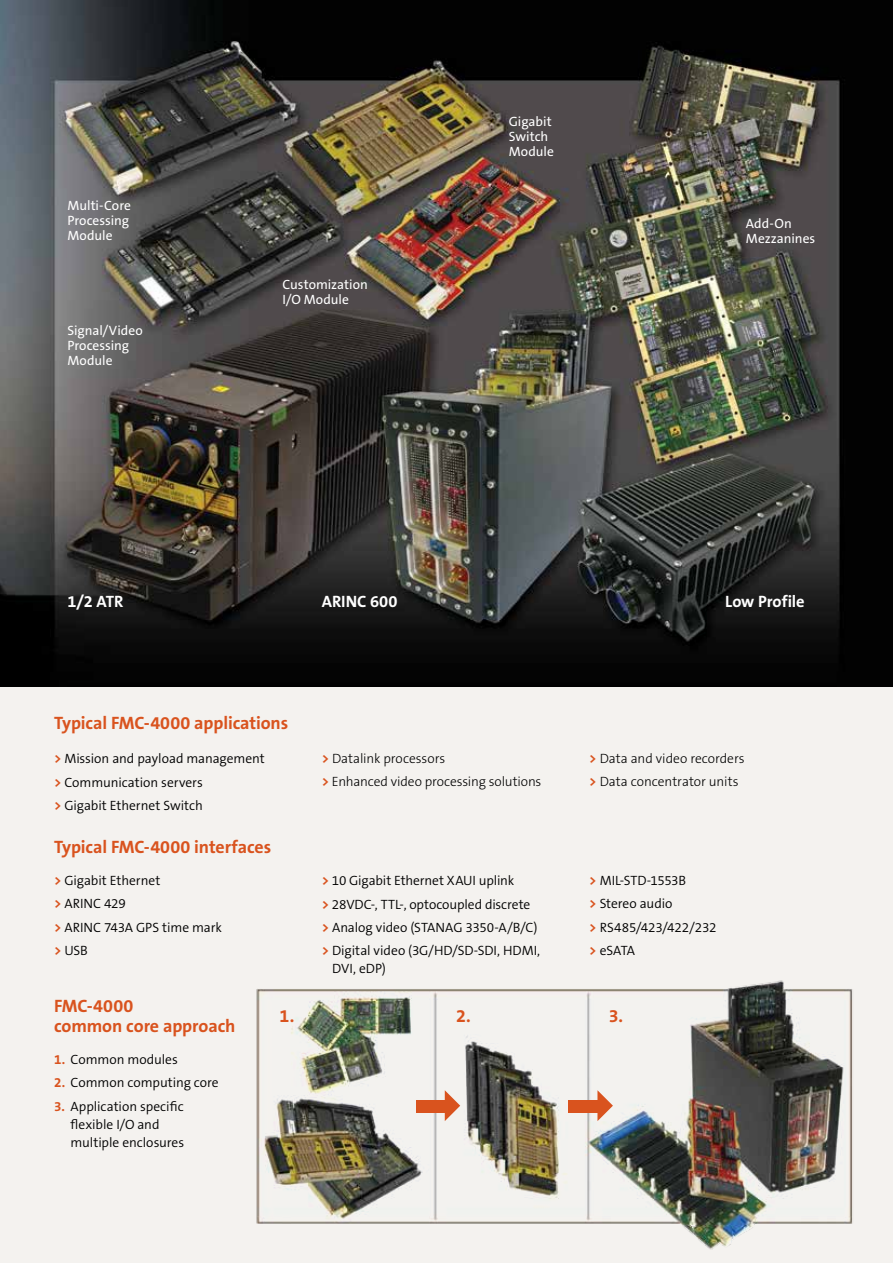
<style>
.page{position:relative;width:893px;height:1263px;background:#fff}
.page>*{position:absolute;margin:0;border:0;box-sizing:border-box;transform-origin:0 0}
.t1{font:700 18px/20.2px "The Sans B7";letter-spacing:-.005em;color:#d9531e}
.t2{font:700 16.5px "The Sans B7";color:#fff}
.t3{font:300 13.5px/23.4px "The Sans B4";letter-spacing:-.005em;color:#000}
.t4{font:13.5px/15px "The Sans B5 Plain";color:#fff}
.t5{font:300 13.5px/23.4px "The Sans B3";letter-spacing:-.005em;color:#000}
.s1{font-family:"The Sans B7";font-weight:700;color:#d9531e}
</style>
<div class="page">
<div style="left:0;top:34px;width:893px;height:1229px;background:#f4f2ef"></div>
<img style="left:0;top:0;width:893px;height:686px">
<img style="left:256px;top:980px;width:597px;height:270px">
<div style="left:416px;top:1099px;width:30px;height:13px;background:#d9531e"></div>
<svg style="left:445px;top:1090px;width:15px;height:31px"></svg>
<div style="left:569px;top:1099px;width:30px;height:13px;background:#d9531e"></div>
<svg style="left:597px;top:1090px;width:16px;height:31px"></svg>
<p class="t4" style="left:68px;top:198px;width:65px">Multi-Core<br>Processing<br>Module</p>
<p class="t4" style="left:68px;top:323px;width:77px">Signal/Video<br>Processing<br>Module</p>
<p class="t4" style="left:283px;top:277px;width:87px">Customization<br>I/O Module</p>
<p class="t4" style="left:509px;top:114px;width:47px">Gigabit<br>Switch<br>Module</p>
<p class="t4" style="left:746px;top:216px;width:71px">Add-On<br>Mezzanines</p>
<p class="t2" style="left:68px;top:591px;width:57px">1/2 ATR</p>
<p class="t2" style="left:322px;top:591px;width:77px">ARINC 600</p>
<p class="t2" style="left:725px;top:591px;width:81px">Low Profile</p>
<h1 class="t1" style="left:54px;top:713px;width:236px">Typical FMC-4000 applications</h1>
<p class="t3" style="left:54px;top:747px;width:212px"><span class="s1">&gt;</span> Mission and payload management <span class="s1">&gt;</span> Communication servers<br><span class="s1">&gt;</span> Gigabit Ethernet Switch</p>
<p class="t5" style="left:322px;top:746px;width:221px"><span class="s1">&gt;</span> Datalink processors<br><span class="s1">&gt;</span> Enhanced video processing solutions</p>
<p class="t5" style="left:589px;top:746px;width:157px"><span class="s1">&gt;</span> Data and video recorders <span class="s1">&gt;</span> Data concentrator units</p>
<h1 class="t1" style="left:54px;top:837px;width:219px">Typical FMC-4000 interfaces</h1>
<p class="t3" style="left:54px;top:868px;width:169px"><span class="s1">&gt;</span> Gigabit Ethernet<br><span class="s1">&gt;</span> ARINC 429<br><span class="s1">&gt;</span> ARINC 743A GPS time mark <span class="s1">&gt;</span> USB</p>
<p class="t3" style="left:322px;top:869px;width:220px"><span class="s1">&gt;</span> 10 Gigabit Ethernet XAUI uplink<br><span class="s1">&gt;</span> 28VDC-, TTL-, optocoupled discrete <span class="s1">&gt;</span> Analog video (STANAG 3350-A/B/C) <span class="s1">&gt;</span> Digital video (3G/HD/SD-SDI, HDMI,</p>
<p class="t3" style="left:332px;top:957px;width:55px">DVI, eDP)</p>
<p class="t3" style="left:589px;top:869px;width:129px"><span class="s1">&gt;</span> MIL-STD-1553B<br><span class="s1">&gt;</span> Stereo audio<br><span class="s1">&gt;</span> RS485/423/422/232 <span class="s1">&gt;</span> eSATA</p>
<h1 class="t1" style="left:54px;top:996px;width:183px">FMC-4000<br>common core approach</h1>
<p class="t3" style="left:54px;top:1047px;width:125px"><span class="s1">1.</span> Common modules</p>
<p class="t3" style="left:54px;top:1071px;width:166px"><span class="s1">2.</span> Common computing core</p>
<p class="t3" style="left:71px;top:1097px;width:115px;line-height:18px;text-indent:-16px"><span class="s1">3.</span> Application specific flexible I/O and multiple enclosures</p>
<h1 class="t1" style="left:280px;top:1006px;width:16px">1.</h1>
<h1 class="t1" style="left:456px;top:1006px;width:16px">2.</h1>
<h1 class="t1" style="left:609px;top:1006px;width:16px">3.</h1>
</div>
